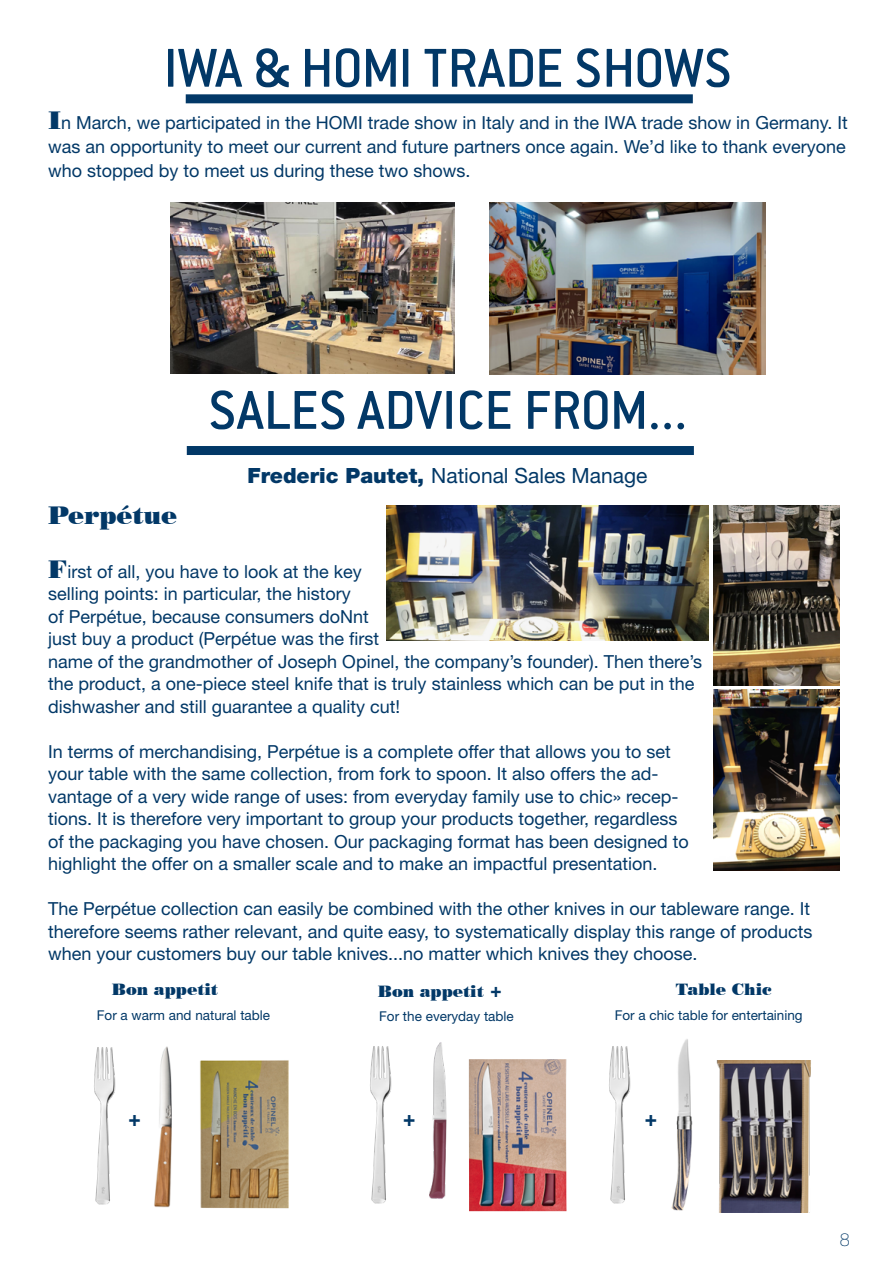
<style>
.page{position:relative;width:893px;height:1263px;background:#fff}
.page>*{position:absolute;margin:0;border:0;box-sizing:border-box;transform-origin:0 0}
.t1{font:500 60px "Conduit ITC Std";color:#023867}
.t2{font:25.5px "Poster Bodoni BT";color:#023867}
.t3{font:21px "Helvetica Neue LT Std";color:#023867}
.t4{font:18px/22.5px "Helvetica Neue LT Std";color:#023867}
.t5{font:18px "Poster Bodoni BT";color:#023867}
.t6{font:100 18px "Helvetica Neue LT Std";color:#023867}
.t7{font:16.5px "Poster Bodoni BT";color:#023867}
.t8{font:13.5px "Helvetica Neue LT Std";color:#023867}
.s1{font-family:"Poster Bodoni BT";font-size:25.5px}
.s2{font-weight:900}
</style>
<div class="page">
<div style="left:186px;top:94px;width:507px;height:9px;background:#023867"></div>
<div style="left:187px;top:446px;width:507px;height:9px;background:#023867"></div>
<img style="left:713px;top:690px;width:127px;height:180px">
<img style="left:200px;top:1060px;width:89px;height:149px">
<img style="left:429px;top:1042px;width:18px;height:157px">
<img style="left:469px;top:1059px;width:98px;height:152px">
<img style="left:716px;top:1060px;width:95px;height:152px">
<img style="left:671px;top:1039px;width:22px;height:172px">
<img style="left:154px;top:1046px;width:18px;height:162px">
<img style="left:94px;top:1047px;width:22px;height:158px">
<img style="left:370px;top:1046px;width:22px;height:158px">
<img style="left:609px;top:1046px;width:22px;height:158px">
<img style="left:387px;top:505px;width:322px;height:136px">
<img style="left:713px;top:505px;width:127px;height:180px">
<img style="left:170px;top:203px;width:285px;height:170px">
<img style="left:489px;top:203px;width:276px;height:171px">
<h1 class="t1" style="left:164px;top:32px;width:570px">IWA &amp; HOMI TRADE SHOWS</h1>
<p class="t4" style="left:48px;top:110px;width:801px;line-height:24px;text-align:justify"><span class="s1">I</span>n March, we participated in the HOMI trade show in Italy and in the IWA trade show in Germany. It was an opportunity to meet our current and future partners once again. We’d like to thank everyone who stopped by to meet us during these two shows.</p>
<h1 class="t1" style="left:208px;top:374px;width:480px">SALES ADVICE FROM...</h1>
<p class="t3" style="left:248px;top:463px;width:401px"><span class="s2">Frederic Pautet,</span> National Sales Manage</p>
<h2 class="t2" style="left:48px;top:500px;width:131px">Perpétue</h2>
<p class="t4" style="left:48px;top:560px;width:655px"><span class="s1">F</span>irst of all, you have to look at the key<br>selling points: in particular, the history<br>of Perpétue, because consumers doNnt<br>just buy a product (Perpétue was the first<br>name of the grandmother of Joseph Opinel, the company’s founder). Then there’s the product, a one-piece steel knife that is truly stainless which can be put in the dishwasher and still guarantee a quality cut!</p>
<p class="t4" style="left:48px;top:740px;width:642px">In terms of merchandising, Perpétue is a complete offer that allows you to set your table with the same collection, from fork to spoon. It also offers the ad&shy;vantage of a very wide range of uses: from everyday family use to chic» recep&shy;tions. It is therefore very important to group your products together, regardless of the packaging you have chosen. Our packaging format has been designed to highlight the offer on a smaller scale and to make an impactful presentation.</p>
<p class="t4" style="left:48px;top:897px;width:766px">The Perpétue collection can easily be combined with the other knives in our tableware range. It therefore seems rather relevant, and quite easy, to systematically display this range of products when your customers buy our table knives...no matter which knives they choose.</p>
<p class="t7" style="left:112px;top:979px;width:107px">Bon appetit</p>
<p class="t7" style="left:378px;top:981px;width:127px">Bon appetit +</p>
<p class="t8" style="left:97px;top:1007px;width:175px">For a warm and natural table</p>
<p class="t8" style="left:379px;top:1008px;width:136px">For the everyday table</p>
<p class="t8" style="left:615px;top:1007px;width:190px">For a chic table for entertaining</p>
<p class="t7" style="left:676px;top:979px;width:98px">Table Chic</p>
<p class="t5" style="left:127px;top:1108px;width:16px">+</p>
<p class="t5" style="left:643px;top:1108px;width:16px">+</p>
<p class="t6" style="left:840px;top:1229px;width:12px">8</p>
</div>
